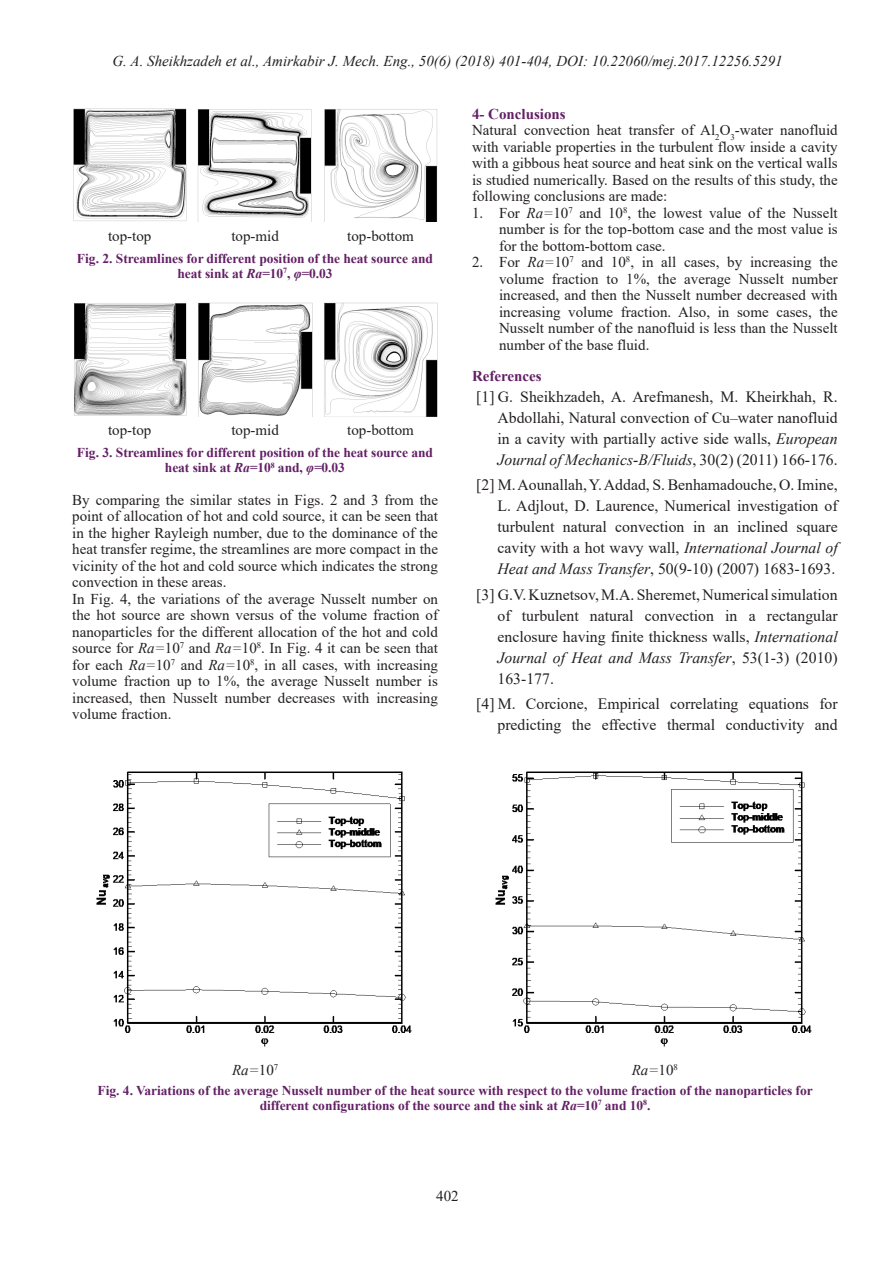
<style>
.page{position:relative;width:893px;height:1263px;background:#fff}
.page>*{position:absolute;margin:0;border:0;box-sizing:border-box;transform-origin:0 0}
.t1{font:15.75px/21px "Times New Roman";color:#231f20;text-align:justify}
.Normal_Text{font:15px/16.5px "Times New Roman";color:#231f20;text-align:justify}
.Author_Names{font:italic 15px "Times New Roman";color:#231f20}
.Heading_00__Without{font:700 15px "Times New Roman";color:#632065}
.Normal_Text-2{font:italic 15px "Times New Roman";color:#231f20}
.Captions__Figures__d{font:700 13.5px/15px "Times New Roman";letter-spacing:-.005em;color:#632065;text-align:center}
.s1{font-style:italic}
.s2{font-style:normal}
</style>
<div class="page">
<img style="left:73px;top:108px;width:114px;height:113px">
<img style="left:198px;top:109px;width:114px;height:113px">
<img style="left:324px;top:109px;width:114px;height:113px">
<img style="left:74px;top:303px;width:113px;height:113px">
<img style="left:198px;top:303px;width:115px;height:113px">
<img style="left:324px;top:303px;width:114px;height:113px">
<img style="left:96px;top:771px;width:316px;height:276px">
<img style="left:495px;top:771px;width:317px;height:276px">
<p class="Author_Names" style="left:112px;top:51px;width:672px">G. A. Sheikhzadeh et al., Amirkabir J. Mech. Eng., 50(6) (2018) 401-404, DOI: 10.22060/mej.2017.12256.5291</p>
<p class="Normal_Text" style="left:108px;top:227px;width:45px">top-top</p>
<p class="Normal_Text" style="left:231px;top:227px;width:49px">top-mid</p>
<p class="Normal_Text" style="left:347px;top:227px;width:68px">top-bottom</p>
<p class="Captions__Figures__d" style="left:77px;top:250px;width:357px">Fig. 2. Streamlines for different position of the heat source and heat sink at <span class="s1">Ra=</span>10<sup>7</sup>, <span class="s1">φ=</span>0.03</p>
<p class="Normal_Text" style="left:108px;top:422px;width:45px">top-top</p>
<p class="Normal_Text" style="left:231px;top:422px;width:49px">top-mid</p>
<p class="Normal_Text" style="left:347px;top:422px;width:68px">top-bottom</p>
<p class="Captions__Figures__d" style="left:77px;top:445px;width:357px">Fig. 3. Streamlines for different position of the heat source and heat sink at <span class="s1">Ra=</span>10<sup>8</sup> and, <span class="s1">φ=</span>0.03</p>
<p class="Normal_Text" style="left:72px;top:491px;width:367px">By comparing the similar states in Figs. 2 and 3 from the point of allocation of hot and cold source, it can be seen that in the higher Rayleigh number, due to the dominance of the heat transfer regime, the streamlines are more compact in the vicinity of the hot and cold source which indicates the strong convection in these areas.</p>
<p class="Normal_Text" style="left:72px;top:590px;width:367px">In Fig. 4, the variations of the average Nusselt number on the hot source are shown versus of the volume fraction of nanoparticles for the different allocation of the hot and cold source for <span class="s1">Ra=</span>10<sup>7</sup> and <span class="s1">Ra=</span>10<sup>8</sup>. In Fig. 4 it can be seen that for each <span class="s1">Ra=</span>10<sup>7</sup> and <span class="s1">Ra=</span>10<sup>8</sup>, in all cases, with increasing volume fraction up to 1%, the average Nusselt number is increased, then Nusselt number decreases with increasing volume fraction.</p>
<p class="Heading_00__Without" style="left:472px;top:103px;width:95px">4- Conclusions</p>
<p class="Normal_Text" style="left:472px;top:121px;width:367px">Natural convection heat transfer of Al<sub>2</sub>O<sub>3</sub>-water nanofluid with variable properties in the turbulent flow inside a cavity with a gibbous heat source and heat sink on the vertical walls is studied numerically. Based on the results of this study, the following conclusions are made:</p>
<p class="Normal_Text" style="left:499px;top:204px;width:340px;text-indent:-27px">1. For <span class="s1">Ra=</span>10<sup>7</sup> and 10<sup>8</sup>, the lowest value of the Nusselt number is for the top-bottom case and the most value is for the bottom-bottom case.</p>
<p class="Normal_Text" style="left:499px;top:253px;width:340px;text-indent:-27px">2. For <span class="s1">Ra=</span>10<sup>7</sup> and 10<sup>8</sup>, in all cases, by increasing the volume fraction to 1%, the average Nusselt number increased, and then the Nusselt number decreased with increasing volume fraction. Also, in some cases, the Nusselt number of the nanofluid is less than the Nusselt number of the base fluid.</p>
<p class="Heading_00__Without" style="left:472px;top:365px;width:71px">References</p>
<p class="t1" style="left:497px;top:386px;width:342px;text-indent:-21px">[1] G. Sheikhzadeh, A. Arefmanesh, M. Kheirkhah, R.<br>Abdollahi, Natural convection of Cu–water nanofluid in a cavity with partially active side walls, <span class="s1">European Journal of Mechanics-B/Fluids</span>, 30(2) (2011) 166-176.</p>
<p class="t1" style="left:497px;top:474px;width:342px;text-indent:-21px">[2] M. Aounallah, Y. Addad, S. Benhamadouche, O. Imine, L. Adjlout, D. Laurence, Numerical investigation of turbulent natural convection in an inclined square cavity with a hot wavy wall, <span class="s1">International Journal of Heat and Mass Transfer</span>, 50(9-10) (2007) 1683-1693.</p>
<p class="t1" style="left:497px;top:583px;width:342px;text-indent:-21px">[3] G.V. Kuznetsov, M.A. Sheremet, Numerical simulation of turbulent natural convection in a rectangular enclosure having finite thickness walls, <span class="s1">International Journal of Heat and Mass Transfer</span>, 53(1-3) (2010)<br>163-177.</p>
<p class="t1" style="left:476px;top:693px;width:363px;text-align:right">[4] M. Corcione, Empirical correlating equations for predicting the effective thermal conductivity and</p>
<p class="Normal_Text-2" style="left:232px;top:1059px;width:48px">Ra=<span class="s2">10</span><sup>7</sup></p>
<p class="Normal_Text-2" style="left:632px;top:1059px;width:48px">Ra=<span class="s2">10</span><sup>8</sup></p>
<p class="Captions__Figures__d" style="left:97px;top:1082px;width:717px">Fig. 4. Variations of the average Nusselt number of the heat source with respect to the volume fraction of the nanoparticles for different configurations of the source and the sink at <span class="s1">Ra=</span>10<sup>7</sup> and 10<sup>8</sup>.</p>
<p class="Normal_Text" style="left:436px;top:1187px;width:24px">402</p>
</div>
